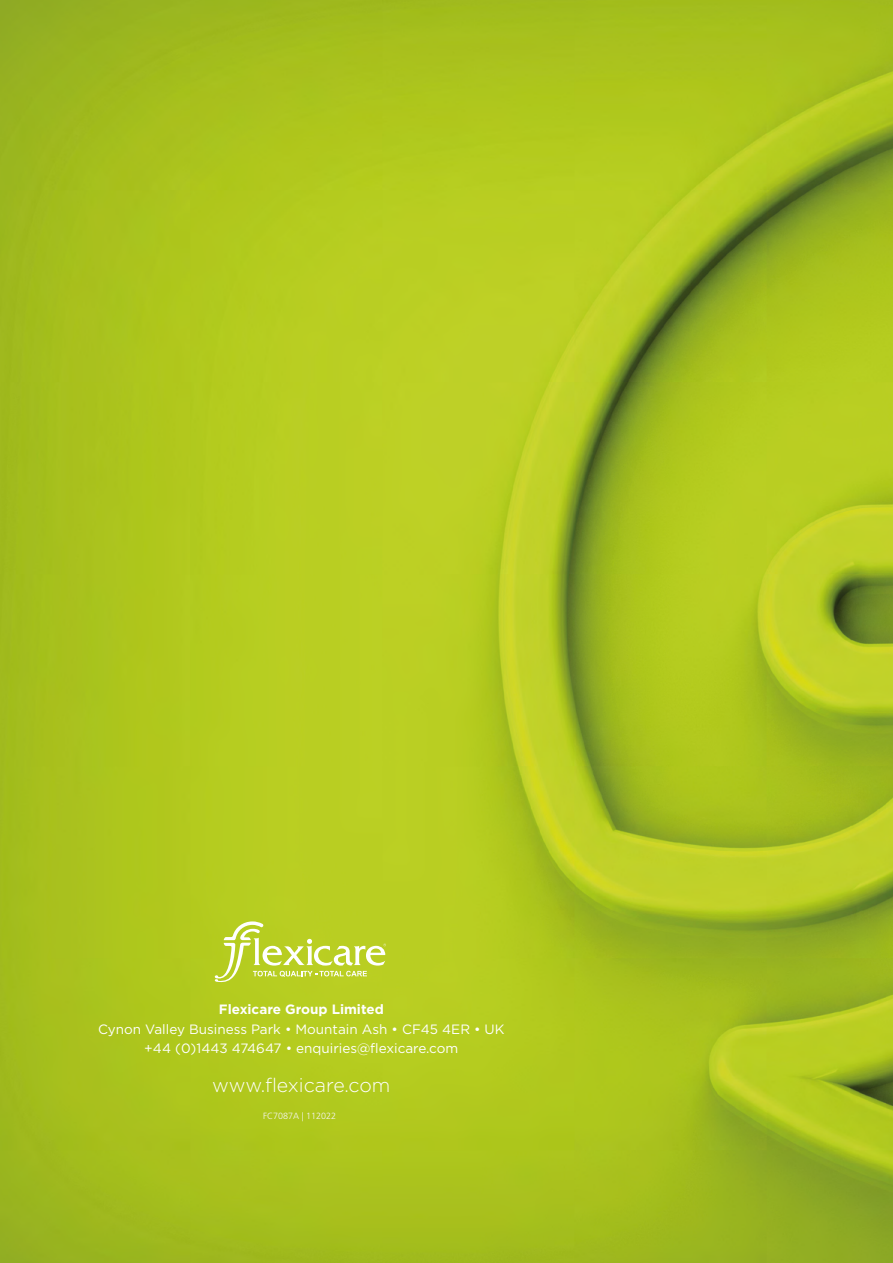
<style>
.page{position:relative;width:893px;height:1263px;background:#fff}
.page>*{position:absolute;margin:0;border:0;box-sizing:border-box;transform-origin:0 0}
.t1{font:300 19.5px "Gotham Pro";letter-spacing:-.005em;color:#fff}
.t2{font:13.5px/19.5px "Gotham Pro";color:#fff;text-align:center}
.t3{font:700 13.5px "Gotham Pro";color:#fff}
.t4{font:300 9px "Frutiger LT Std";color:#f7f6f5}
</style>
<div class="page">
<img style="left:0;top:0;width:893px;height:1263px">
<svg style="left:215px;top:921px;width:171px;height:63px;background:#c4d648"></svg>
<p class="t3" style="left:219px;top:1001px;width:166px">Flexicare Group Limited</p>
<p class="t2" style="left:98px;top:1019px;width:408px">Cynon Valley Business Park • Mountain Ash • CF45 4ER • UK +44 (0)1443 474647 • enquiries@flexicare.com</p>
<h1 class="t1" style="left:212px;top:1074px;width:180px">www.flexicare.com</h1>
<p class="t4" style="left:263px;top:1110px;width:75px">FC7087A | 112022</p>
</div>
